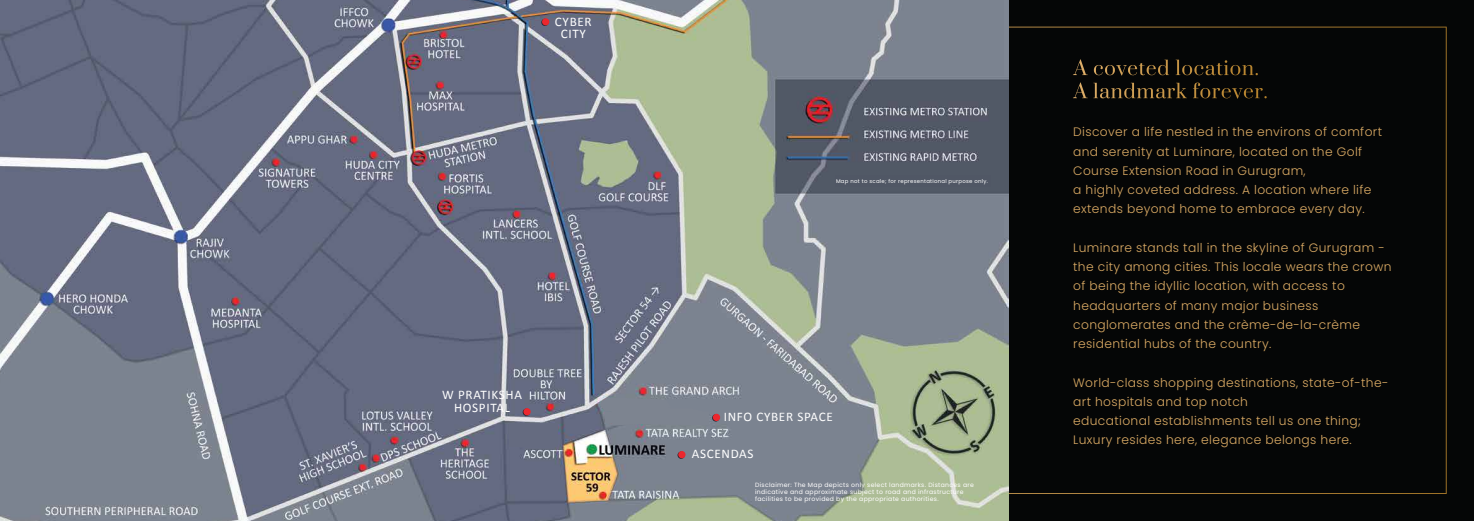
<style>
.page{position:relative;width:1474px;height:521px;background:#fff}
.page>*{position:absolute;margin:0;border:0;box-sizing:border-box;transform-origin:0 0}
.t1{font:13.12px/12.4px "Calibri";letter-spacing:.05em;color:#fff;text-align:center}
.t2{font:300 12.25px/19.2px "Poppins";letter-spacing:.03em;color:#daaa64}
.t3{font:6.12px/7.4px "Poppins";letter-spacing:.05em;color:#fffefe}
.t4{font:5.34px "Poppins";letter-spacing:.05em;color:#fff}
</style>
<div class="page">
<div style="left:737px;top:0;width:736px;height:521px;background:#050606"></div>
<svg style="left:1008px;top:27px;width:438px;height:467px"></svg>
<svg style="left:1072px;top:59px;width:15px;height:16px"></svg>
<svg style="left:1093px;top:60px;width:76px;height:15px"></svg>
<svg style="left:1175px;top:60px;width:82px;height:15px"></svg>
<svg style="left:1072px;top:82px;width:15px;height:16px"></svg>
<svg style="left:1093px;top:83px;width:93px;height:15px"></svg>
<svg style="left:1192px;top:83px;width:74px;height:16px"></svg>
<img style="left:0;top:0;width:1008px;height:521px">
<div style="left:835px;top:175px;width:155px;height:12px;background:#505765"></div>
<div style="left:542px;top:18px;width:7px;height:7px;background:#ec272e;border-radius:50%"></div>
<svg style="left:677px;top:451px;width:7px;height:8px"></svg>
<div style="left:678px;top:451px;width:7px;height:7px;background:#ec272e;border-radius:50%"></div>
<div style="left:713px;top:414px;width:7px;height:7px;background:#ec272e;border-radius:50%"></div>
<svg style="left:522px;top:409px;width:8px;height:7px"></svg>
<div style="left:523px;top:408px;width:7px;height:7px;background:#ec272e;border-radius:50%"></div>
<div style="left:509px;top:423px;width:48px;height:23px;background:#656b80"></div>
<div style="left:600px;top:398px;width:109px;height:27px;background:#7d8490"></div>
<p class="t1" style="left:555px;top:15px;width:38px">CYBER<br>CITY</p>
<p class="t1" style="left:442px;top:388px;width:81px">W PRATIKSHA<br>HOSPITAL</p>
<p class="t4" style="left:836px;top:178px;width:153px">Map not to scale; for representational purpose only.</p>
<p class="t1" style="left:723px;top:410px;width:110px">INFO CYBER SPACE</p>
<p class="t1" style="left:692px;top:447px;width:63px">ASCENDAS</p>
<p class="t3" style="left:755px;top:481px;width:220px">Disclaimer: The Map depicts only select landmarks. Distances are indicative and approximate subject to road and infrastructure facilities to be provided by the appropriate authorities.</p>
<p class="t2" style="left:1073px;top:123px;width:310px">Discover a life nestled in the environs of comfort and serenity at Luminare, located on the Golf Course Extension Road in Gurugram,<br>a highly coveted address. A location where life extends beyond home to embrace every day.</p>
<p class="t2" style="left:1073px;top:238px;width:320px">Luminare stands tall in the skyline of Gurugram - the city among cities. This locale wears the crown of being the idyllic location, with access to headquarters of many major business conglomerates and the crème-de-la-crème residential hubs of the country.</p>
<p class="t2" style="left:1073px;top:373px;width:317px">World-class shopping destinations, state-of-the&shy;art hospitals and top notch<br>educational establishments tell us one thing; Luxury resides here, elegance belongs here.</p>
</div>
